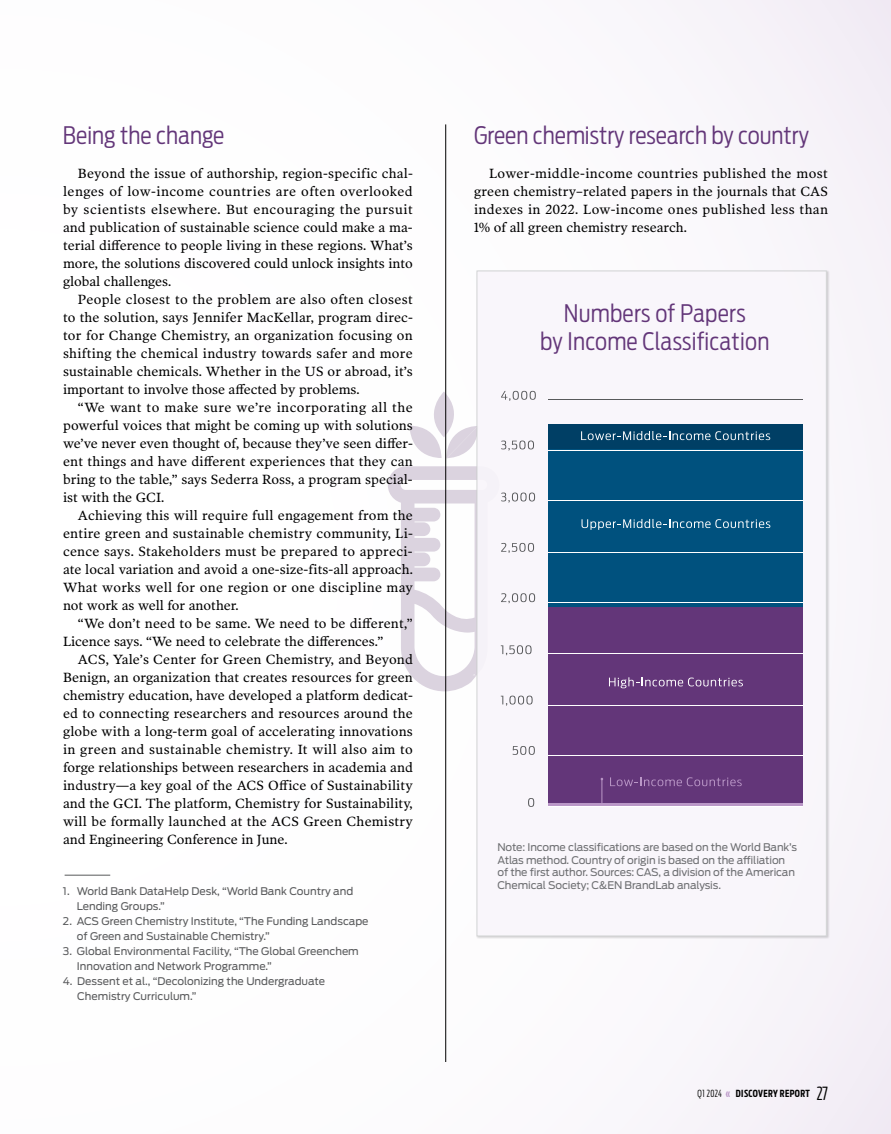
<style>
.page{position:relative;width:891px;height:1134px;background:#fff}
.page>*{position:absolute;margin:0;border:0;box-sizing:border-box;transform-origin:0 0}
.t1{font:300 24px/28.5px "Antenna Cond";color:#633679;text-align:center}
.t2{font:13.5px/18px "Poynter OS Text";color:#000;text-align:justify}
.t3{font:10.5px/15px "Antenna";color:#58595b}
.t4{font:10.5px/12.6px "Antenna";letter-spacing:-.01em;color:#6d6e71}
.t5{font:700 9.75px "Antenna Extra Cond";letter-spacing:.04em;color:#000}
.s1{font-weight:300}
.s2{color:#ba97c7}
.s3{font-weight:300;font-size:18px}
</style>
<div class="page">
<svg style="left:409px;top:392px;width:67px;height:67px"></svg>
<hr style="left:445px;top:124px;width:1px;height:938px;background:#000">
<hr style="left:65px;top:875px;width:45px;height:1px;background:#58595b">
<div style="left:477px;top:271px;width:350px;height:665px;background:#f9f6fb"></div>
<div style="left:548px;top:424px;width:255px;height:383px;background:#003f65"></div>
<div style="left:548px;top:449px;width:255px;height:358px;background:#00517e"></div>
<div style="left:548px;top:607px;width:255px;height:200px;background:#633679"></div>
<hr style="left:548px;top:804px;width:255px;height:3px;background:#ba97c7">
<svg style="left:610px;top:777px;width:132px;height:9px"></svg>
<svg style="left:581px;top:431px;width:189px;height:9px"></svg>
<svg style="left:582px;top:519px;width:188px;height:11px"></svg>
<svg style="left:609px;top:677px;width:134px;height:11px"></svg>
<hr style="left:548px;top:400px;width:255px;height:1px;background:#58595b">
<hr style="left:548px;top:450px;width:255px;height:1px;background:#fff">
<hr style="left:548px;top:500px;width:255px;height:1px;background:#fff">
<hr style="left:548px;top:552px;width:255px;height:1px;background:#fff">
<hr style="left:548px;top:603px;width:255px;height:1px;background:#fff">
<hr style="left:548px;top:653px;width:255px;height:1px;background:#fff">
<hr style="left:548px;top:705px;width:255px;height:1px;background:#fff">
<hr style="left:548px;top:755px;width:255px;height:1px;background:#fff">
<hr style="left:548px;top:807px;width:255px;height:1px;background:#fff">
<svg style="left:528px;top:798px;width:6px;height:9px"></svg>
<svg style="left:512px;top:746px;width:23px;height:9px"></svg>
<svg style="left:388px;top:466px;width:147px;height:240px"></svg>
<svg style="left:501px;top:441px;width:33px;height:10px"></svg>
<svg style="left:501px;top:391px;width:35px;height:10px"></svg>
<svg style="left:601px;top:778px;width:2px;height:26px"></svg>
<h1 class="t1" style="left:63px;top:121px;width:163px">Being the change</h1>
<p class="t2" style="left:63px;top:164px;width:352px;text-indent:15px">Beyond the issue of authorship, region-specific chal&shy;lenges of low-income countries are often overlooked by scientists elsewhere. But encouraging the pursuit and publication of sustainable science could make a ma&shy;terial difference to people living in these regions. What’s more, the solutions discovered could unlock insights into global challenges.</p>
<p class="t2" style="left:63px;top:290px;width:351px;text-indent:15px">People closest to the problem are also often closest to the solution, says Jennifer MacKellar, program direc&shy;tor for Change Chemistry, an organization focusing on shifting the chemical industry towards safer and more sustainable chemicals. Whether in the US or abroad, it’s important to involve those affected by problems.</p>
<p class="t2" style="left:63px;top:398px;width:351px;text-indent:15px">“We want to make sure we’re incorporating all the powerful voices that might be coming up with solutions we’ve never even thought of, because they’ve seen differ&shy;ent things and have different experiences that they can bring to the table,” says Sederra Ross, a program special&shy;ist with the GCI.</p>
<p class="t2" style="left:63px;top:506px;width:351px;text-indent:15px">Achieving this will require full engagement from the entire green and sustainable chemistry community, Li&shy;cence says. Stakeholders must be prepared to appreci&shy;ate local variation and avoid a one-size-fits-all approach.<br>What works well for one region or one discipline may not work as well for another.</p>
<p class="t2" style="left:63px;top:614px;width:351px;text-indent:15px">“We don’t need to be same. We need to be different,”<br>Licence says. “We need to celebrate the differences.”</p>
<p class="t2" style="left:63px;top:650px;width:352px;text-indent:15px">ACS, Yale’s Center for Green Chemistry, and Beyond Benign, an organization that creates resources for green chemistry education, have developed a platform dedicat&shy;ed to connecting researchers and resources around the globe with a long-term goal of accelerating innovations in green and sustainable chemistry. It will also aim to forge relationships between researchers in academia and industry—a key goal of the ACS Office of Sustainability and the GCI. The platform, Chemistry for Sustainability, will be formally launched at the ACS Green Chemistry and Engineering Conference in June.</p>
<p class="t3" style="left:77px;top:884px;width:278px;text-indent:-14px">1. World Bank DataHelp Desk, “World Bank Country and<br>Lending Groups.”</p>
<p class="t3" style="left:77px;top:914px;width:293px;text-indent:-14px">2. ACS Green Chemistry Institute, “The Funding Landscape of Green and Sustainable Chemistry.”</p>
<p class="t3" style="left:77px;top:944px;width:283px;text-indent:-14px">3. Global Environmental Facility, “The Global Greenchem<br>Innovation and Network Programme.”</p>
<p class="t3" style="left:77px;top:974px;width:249px;text-indent:-14px">4. Dessent et al., “Decolonizing the Undergraduate<br>Chemistry Curriculum.”</p>
<h1 class="t1" style="left:474px;top:121px;width:337px">Green chemistry research by country</h1>
<p class="t2" style="left:474px;top:164px;width:356px;text-indent:15px">Lower-middle-income countries published the most green chemistry–related papers in the journals that CAS indexes in 2022. Low-income ones published less than 1% of all green chemistry research.</p>
<h1 class="t1" style="left:540px;top:299px;width:231px">Numbers of Papers<br>by Income Classification</h1>
<p class="t4" style="left:497px;top:841px;width:301px">Note: Income classifications are based on the World Bank’s Atlas method. Country of origin is based on the affiliation of the first author. Sources: CAS, a division of the American Chemical Society; C&amp;EN BrandLab analysis.</p>
<p class="t5" style="left:698px;top:1088px;width:132px"><span class="s1">Q1 2024</span> <span class="s2">«</span> DISCOVERY REPORT <span class="s3">27</span></p>
</div>
